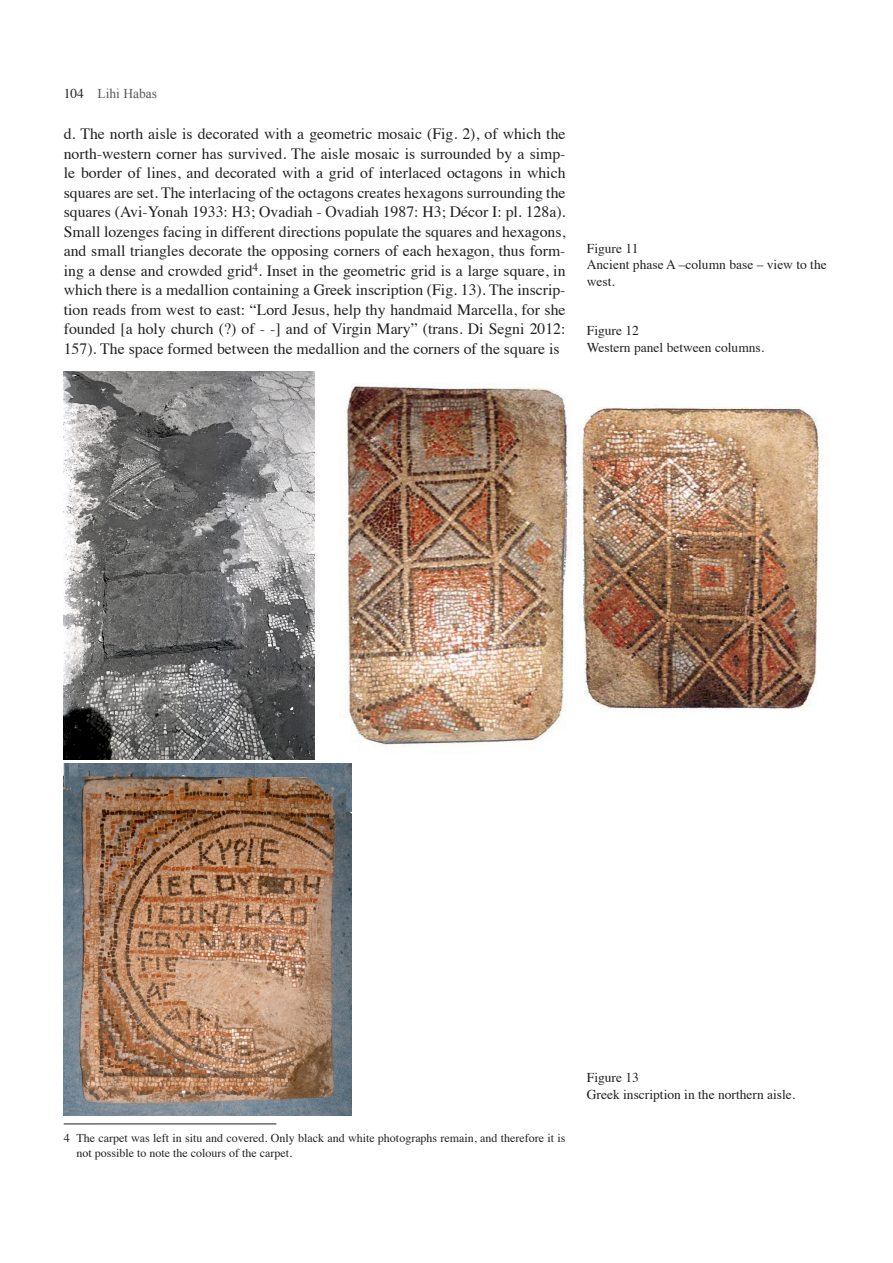
<style>
.page{position:relative;width:893px;height:1263px;background:#fff}
.page>*{position:absolute;margin:0;border:0;box-sizing:border-box;transform-origin:0 0}
.JMR_Metin{font:15.75px/19.5px "Times";color:#231f20;text-align:justify}
.JMR_Resimaltı{font:13.5px/16.5px "Times";color:#231f20}
.JMR_Sayfa_Üst_Başlık{font:13.5px "Times New Roman";color:#57585a}
.JMR_Dipnot_1{font:12px/14.2px "Times";color:#231f20}
.s1{font-family:"Times";color:#231f20}
</style>
<div class="page">
<hr style="left:64px;top:1124px;width:212px;height:1px;background:#231f20">
<img style="left:64px;top:371px;width:251px;height:388px">
<img style="left:339px;top:383px;width:484px;height:364px">
<img style="left:64px;top:764px;width:287px;height:351px">
<p class="JMR_Sayfa_Üst_Başlık" style="left:64px;top:84px;width:95px"><span class="s1">104</span> Lihi Habas</p>
<p class="JMR_Metin" style="left:64px;top:123px;width:503px">d. The north aisle is decorated with a geometric mosaic (Fig. 2), of which the north-western corner has survived. The aisle mosaic is surrounded by a simp&shy;le border of lines, and decorated with a grid of interlaced octagons in which squares are set. The interlacing of the octagons creates hexagons surrounding the squares (Avi-Yonah 1933: H3; Ovadiah - Ovadiah 1987: H3; Décor I: pl. 128a).<br>Small lozenges facing in different directions populate the squares and hexagons, and small triangles decorate the opposing corners of each hexagon, thus form&shy;ing a dense and crowded grid<sup>4</sup>. Inset in the geometric grid is a large square, in which there is a medallion containing a Greek inscription (Fig. 13). The inscrip&shy;tion reads from west to east: “Lord Jesus, help thy handmaid Marcella, for she founded [a holy church (?) of - -] and of Virgin Mary” (trans. Di Segni 2012:<br>157). The space formed between the medallion and the corners of the square is</p>
<p class="JMR_Resimaltı" style="left:587px;top:239px;width:53px">Figure 11</p>
<p class="JMR_Resimaltı" style="left:587px;top:255px;width:241px">Ancient phase A –column base – view to the west.</p>
<p class="JMR_Resimaltı" style="left:587px;top:321px;width:54px">Figure 12</p>
<p class="JMR_Resimaltı" style="left:587px;top:338px;width:179px">Western panel between columns.</p>
<p class="JMR_Dipnot_1" style="left:77px;top:1130px;width:490px;text-indent:-13px">4 The carpet was left in situ and covered. Only black and white photographs remain, and therefore it is not possible to note the colours of the carpet.</p>
<p class="JMR_Resimaltı" style="left:587px;top:1068px;width:54px">Figure 13</p>
<p class="JMR_Resimaltı" style="left:587px;top:1084px;width:210px">Greek inscription in the northern aisle.</p>
</div>
